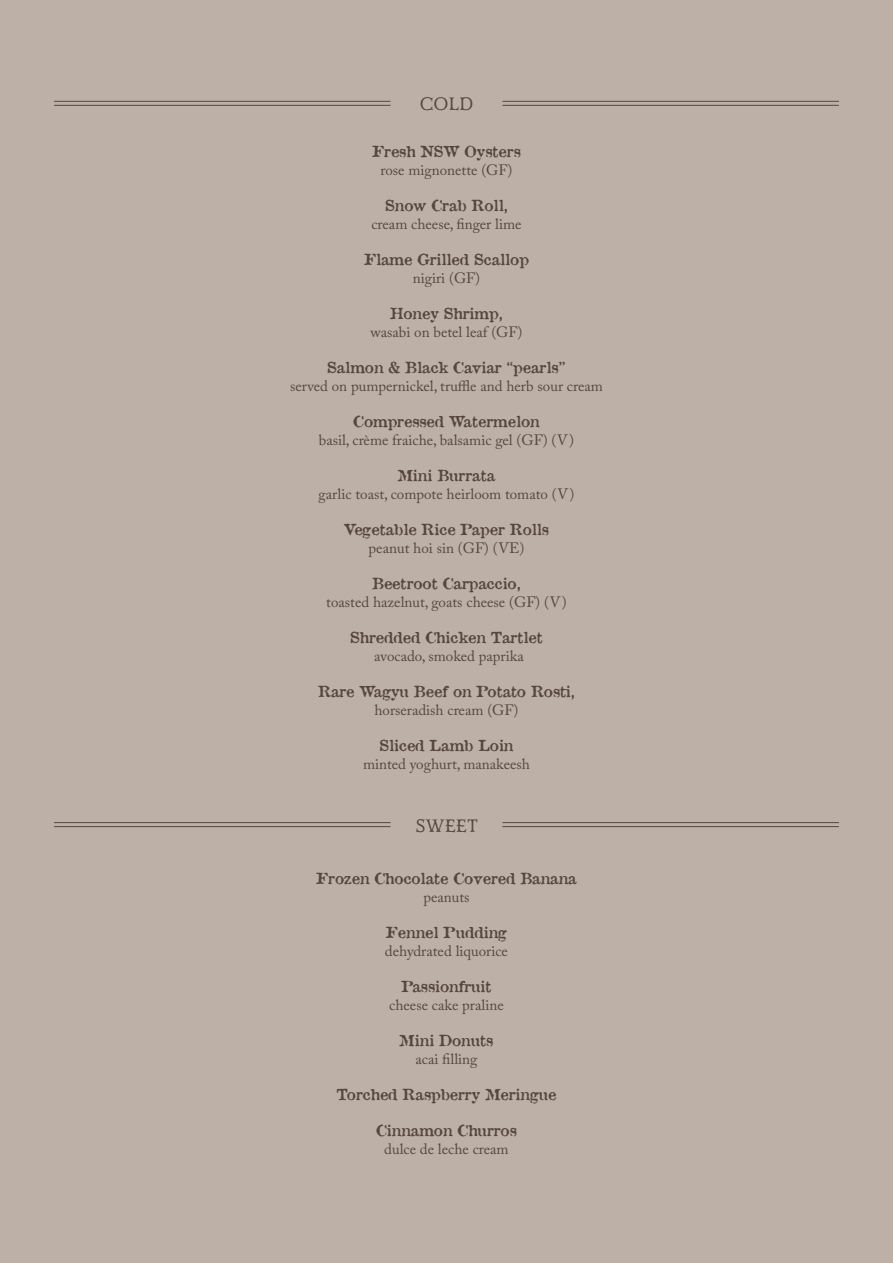
<style>
.page{position:relative;width:893px;height:1263px;background:#bdb0a7}
.page>*{position:absolute;margin:0;border:0;box-sizing:border-box;transform-origin:0 0}
.t1{font:18px "Mr Darcy";color:#55473e}
.t2{font:15px "Adobe Caslon Pro";color:#55473e}
.t3{font:15px "Attic Antique";color:#55473e}
</style>
<div class="page">
<hr style="left:54px;top:101px;width:337px;height:1px;background:#57473c">
<hr style="left:502px;top:101px;width:337px;height:1px;background:#57473c">
<hr style="left:54px;top:105px;width:337px;height:1px;background:#57473c">
<hr style="left:502px;top:105px;width:337px;height:1px;background:#57473c">
<hr style="left:54px;top:822px;width:337px;height:1px;background:#57473c">
<hr style="left:502px;top:822px;width:337px;height:1px;background:#57473c">
<hr style="left:54px;top:826px;width:337px;height:1px;background:#57473c">
<hr style="left:502px;top:826px;width:337px;height:1px;background:#57473c">
<p class="t1" style="left:420px;top:93px;width:55px">COLD</p>
<p class="t3" style="left:372px;top:139px;width:150px">Fresh NSW Oysters</p>
<p class="t2" style="left:380px;top:161px;width:133px">rose mignonette (GF)</p>
<p class="t3" style="left:385px;top:193px;width:124px">Snow Crab Roll,</p>
<p class="t2" style="left:371px;top:215px;width:152px">cream cheese, finger lime</p>
<p class="t3" style="left:364px;top:247px;width:166px">Flame Grilled Scallop</p>
<p class="t2" style="left:413px;top:269px;width:69px">nigiri (GF)</p>
<p class="t3" style="left:390px;top:301px;width:114px">Honey Shrimp,</p>
<p class="t2" style="left:370px;top:323px;width:154px">wasabi on betel leaf (GF)</p>
<p class="t3" style="left:327px;top:355px;width:240px">Salmon &amp; Black Caviar “pearls”</p>
<p class="t2" style="left:290px;top:377px;width:314px">served on pumpernickel, truffle and herb sour cream</p>
<p class="t3" style="left:353px;top:409px;width:188px">Compressed Watermelon</p>
<p class="t2" style="left:319px;top:431px;width:257px">basil, crème fraiche, balsamic gel (GF) (V)</p>
<p class="t3" style="left:398px;top:463px;width:99px">Mini Burrata</p>
<p class="t2" style="left:318px;top:485px;width:257px">garlic toast, compote heirloom tomato (V)</p>
<p class="t3" style="left:344px;top:517px;width:207px">Vegetable Rice Paper Rolls</p>
<p class="t2" style="left:369px;top:539px;width:157px">peanut hoi sin (GF) (VE)</p>
<p class="t3" style="left:372px;top:571px;width:150px">Beetroot Carpaccio,</p>
<p class="t2" style="left:326px;top:593px;width:242px">toasted hazelnut, goats cheese (GF) (V)</p>
<p class="t3" style="left:350px;top:625px;width:194px">Shredded Chicken Tartlet</p>
<p class="t2" style="left:374px;top:647px;width:151px">avocado, smoked paprika</p>
<p class="t3" style="left:318px;top:679px;width:258px">Rare Wagyu Beef on Potato Rosti,</p>
<p class="t2" style="left:374px;top:701px;width:145px">horseradish cream (GF)</p>
<p class="t3" style="left:379px;top:733px;width:136px">Sliced Lamb Loin</p>
<p class="t2" style="left:363px;top:755px;width:168px">minted yoghurt, manakeesh</p>
<p class="t1" style="left:415px;top:815px;width:64px">SWEET</p>
<p class="t3" style="left:316px;top:866px;width:262px">Frozen Chocolate Covered Banana</p>
<p class="t2" style="left:423px;top:888px;width:48px">peanuts</p>
<p class="t3" style="left:386px;top:920px;width:123px">Fennel Pudding</p>
<p class="t2" style="left:385px;top:942px;width:125px">dehydrated liquorice</p>
<p class="t3" style="left:401px;top:974px;width:92px">Passionfruit</p>
<p class="t2" style="left:389px;top:996px;width:116px">cheese cake praline</p>
<p class="t3" style="left:400px;top:1028px;width:95px">Mini Donuts</p>
<p class="t2" style="left:415px;top:1050px;width:64px">acai filling</p>
<p class="t3" style="left:336px;top:1082px;width:222px">Torched Raspberry Meringue</p>
<p class="t3" style="left:376px;top:1118px;width:142px">Cinnamon Churros</p>
<p class="t2" style="left:384px;top:1140px;width:126px">dulce de leche cream</p>
</div>
